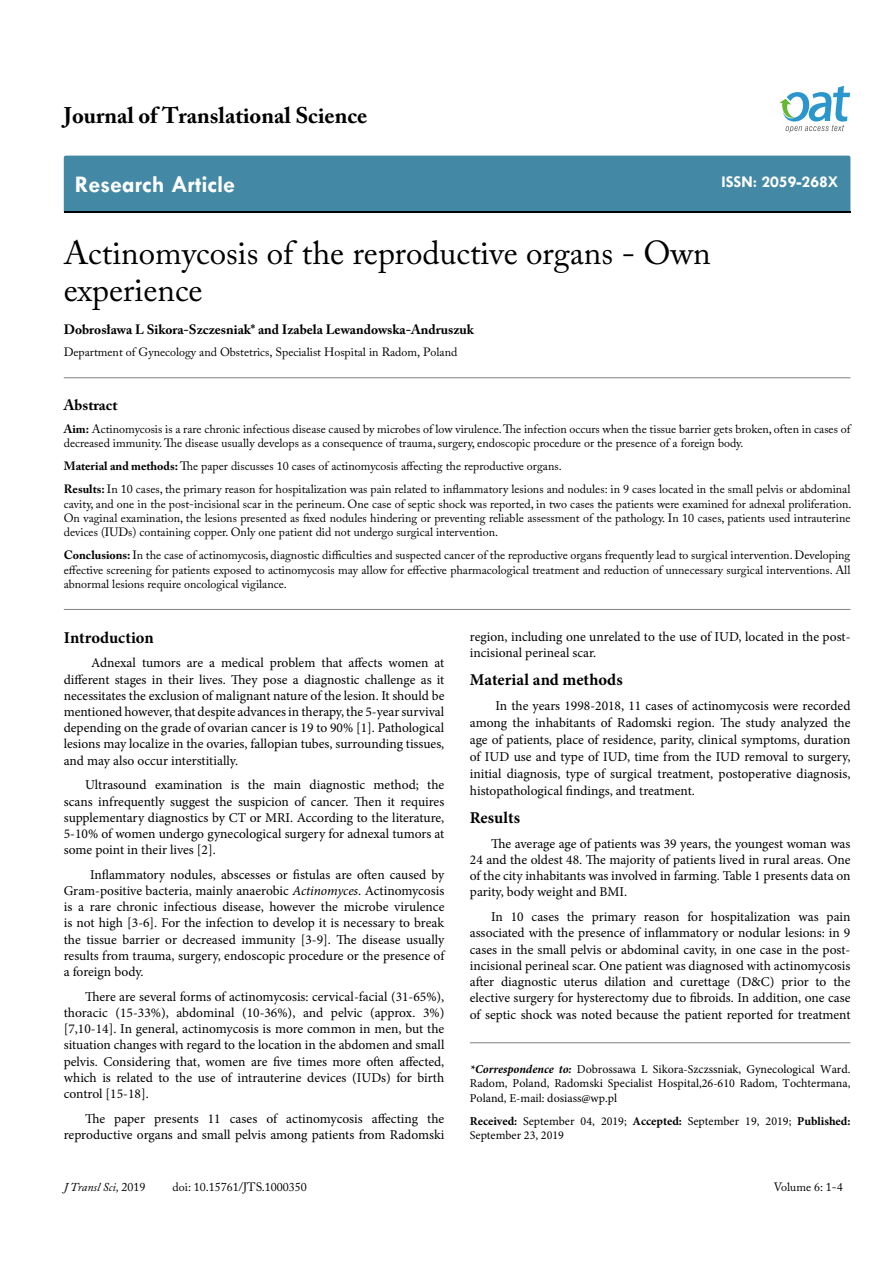
<style>
.page{position:relative;width:893px;height:1263px;background:#fff}
.page>*{position:absolute;margin:0;border:0;box-sizing:border-box;transform-origin:0 0}
.t1{font:33px/37.5px "Adobe Caslon Pro";color:#000}
.t2{font:700 24px "Tw Cen";color:#fff}
.t3{font:700 22.5px "Adobe Caslon Pro";color:#000}
.t4{font:700 16.5px "Minion Pro";color:#000}
.t5{font:700 16.5px "Tw Cen";color:#fff}
.t6{font:700 15px "Adobe Caslon Pro";color:#000}
.t7{font:13.5px/16.2px "Minion Pro";color:#000;text-align:justify}
.t8{font:700 13.5px "Adobe Caslon Pro";color:#000}
.t9{font:12px/14.4px "Adobe Caslon Pro";color:#000}
.t10{font:12px/14.4px "Minion Pro";color:#000;text-align:justify}
.t11{font:italic 12px "Adobe Caslon Pro";color:#000}
.s1{font-weight:700}
.s2{font-style:italic}
.s3{font-weight:700;font-style:italic}
.s4{font-style:normal}
</style>
<div class="page">
<div style="left:64px;top:156px;width:786px;height:56px;background:#4389a5"></div>
<svg style="left:779px;top:86px;width:71px;height:47px"></svg>
<hr style="left:64px;top:377px;width:786px;height:1px;background:#808285">
<hr style="left:64px;top:609px;width:786px;height:1px;background:#808285">
<hr style="left:470px;top:1042px;width:380px;height:1px;background:#808285">
<h3 class="t3" style="left:64px;top:102px;width:305px">Journal of Translational Science</h3>
<h2 class="t2" style="left:75px;top:170px;width:162px">Research Article</h2>
<p class="t5" style="left:721px;top:172px;width:119px">ISSN: 2059-268X</p>
<h1 class="t1" style="left:64px;top:233px;width:648px">Actinomycosis of the reproductive organs - Own experience</h1>
<p class="t8" style="left:64px;top:322px;width:412px">Dobrosława L Sikora-Szczesniak* and Izabela Lewandowska-Andruszuk</p>
<p class="t9" style="left:64px;top:345px;width:395px">Department of Gynecology and Obstetrics, Specialist Hospital in Radom, Poland</p>
<p class="t6" style="left:64px;top:396px;width:55px">Abstract</p>
<p class="t9" style="left:64px;top:422px;width:788px"><span class="s1">Aim:</span> Actinomycosis is a rare chronic infectious disease caused by microbes of low virulence. The infection occurs when the tissue barrier gets broken, often in cases of decreased immunity. The disease usually develops as a consequence of trauma, surgery, endoscopic procedure or the presence of a foreign body.</p>
<p class="t9" style="left:64px;top:455px;width:788px;line-height:23px"><span class="s1">Material and methods:</span> The paper discusses 10 cases of actinomycosis affecting the reproductive organs.<br><span class="s1">Results:</span> In 10 cases, the primary reason for hospitalization was pain related to inflammatory lesions and nodules: in 9 cases located in the small pelvis or abdominal</p>
<p class="t9" style="left:64px;top:496px;width:789px;text-align:justify">cavity, and one in the post-incisional scar in the perineum. One case of septic shock was reported, in two cases the patients were examined for adnexal proliferation.<br>On vaginal examination, the lesions presented as fixed nodules hindering or preventing reliable assessment of the pathology. In 10 cases, patients used intrauterine devices (IUDs) containing copper. Only one patient did not undergo surgical intervention.</p>
<p class="t9" style="left:64px;top:548px;width:788px;text-align:justify"><span class="s1">Conclusions:</span> In the case of actinomycosis, diagnostic difficulties and suspected cancer of the reproductive organs frequently lead to surgical intervention. Developing effective screening for patients exposed to actinomycosis may allow for effective pharmacological treatment and reduction of unnecessary surgical interventions. All abnormal lesions require oncological vigilance.</p>
<p class="t4" style="left:64px;top:626px;width:91px">Introduction</p>
<p class="t7" style="left:64px;top:655px;width:382px;text-indent:27px">Adnexal tumors are a medical problem that affects women at different stages in their lives. They pose a diagnostic challenge as it necessitates the exclusion of malignant nature of the lesion. It should be mentioned however, that despite advances in therapy, the 5-year survival depending on the grade of ovarian cancer is 19 to 90% [1]. Pathological lesions may localize in the ovaries, fallopian tubes, surrounding tissues, and may also occur interstitially.</p>
<p class="t7" style="left:64px;top:777px;width:382px;text-indent:21px">Ultrasound examination is the main diagnostic method; the scans infrequently suggest the suspicion of cancer. Then it requires supplementary diagnostics by CT or MRI. According to the literature, 5-10% of women undergo gynecological surgery for adnexal tumors at some point in their lives [2].</p>
<p class="t7" style="left:64px;top:866px;width:382px;text-indent:26px">Inflammatory nodules, abscesses or fistulas are often caused by Gram-positive bacteria, mainly anaerobic <span class="s2">Actinomyces</span>. Actinomycosis is a rare chronic infectious disease, however the microbe virulence is not high [3-6]. For the infection to develop it is necessary to break the tissue barrier or decreased immunity [3-9]. The disease usually results from trauma, surgery, endoscopic procedure or the presence of a foreign body.</p>
<p class="t7" style="left:64px;top:988px;width:382px;text-indent:21px">There are several forms of actinomycosis: cervical-facial (31-65%), thoracic (15-33%), abdominal (10-36%), and pelvic (approx. 3%) [7,10-14]. In general, actinomycosis is more common in men, but the situation changes with regard to the location in the abdomen and small pelvis. Considering that, women are five times more often affected, which is related to the use of intrauterine devices (IUDs) for birth control [15-18].</p>
<p class="t7" style="left:64px;top:1110px;width:382px;text-align:right">The paper presents 11 cases of actinomycosis affecting the reproductive organs and small pelvis among patients from Radomski</p>
<p class="t7" style="left:470px;top:628px;width:382px">region, including one unrelated to the use of IUD, located in the post&shy;incisional perineal scar.</p>
<p class="t4" style="left:470px;top:668px;width:154px">Material and methods</p>
<p class="t7" style="left:470px;top:698px;width:382px;line-height:16.8px;text-indent:25px">In the years 1998-2018, 11 cases of actinomycosis were recorded among the inhabitants of Radomski region. The study analyzed the age of patients, place of residence, parity, clinical symptoms, duration of IUD use and type of IUD, time from the IUD removal to surgery, initial diagnosis, type of surgical treatment, postoperative diagnosis, histopathological findings, and treatment.</p>
<p class="t4" style="left:470px;top:806px;width:52px">Results</p>
<p class="t7" style="left:470px;top:835px;width:382px;text-indent:21px">The average age of patients was 39 years, the youngest woman was 24 and the oldest 48. The majority of patients lived in rural areas. One of the city inhabitants was involved in farming. Table 1 presents data on parity, body weight and BMI.</p>
<p class="t7" style="left:470px;top:909px;width:382px;text-indent:21px">In 10 cases the primary reason for hospitalization was pain associated with the presence of inflammatory or nodular lesions: in 9 cases in the small pelvis or abdominal cavity, in one case in the post&shy;incisional perineal scar. One patient was diagnosed with actinomycosis after diagnostic uterus dilation and curettage (D&amp;C) prior to the elective surgery for hysterectomy due to fibroids. In addition, one case of septic shock was noted because the patient reported for treatment</p>
<p class="t10" style="left:470px;top:1062px;width:382px"><span class="s3">*Correspondence to:</span> Dobrossawa L Sikora-Szczssniak, Gynecological Ward.<br>Radom, Poland, Radomski Specialist Hospital,26-610 Radom, Tochtermana, Poland, E-mail: dosiass@wp.pl</p>
<p class="t10" style="left:470px;top:1113px;width:382px"><span class="s1">Received:</span> September 04, 2019; <span class="s1">Accepted:</span> September 19, 2019; <span class="s1">Published:<br></span>September 23, 2019</p>
<p class="t11" style="left:64px;top:1180px;width:83px">J Transl Sci, <span class="s4">2019</span></p>
<p class="t9" style="left:173px;top:1180px;width:136px">doi: 10.15761/JTS.1000350</p>
<p class="t9" style="left:774px;top:1180px;width:71px">Volume 6: 1-4</p>
</div>
